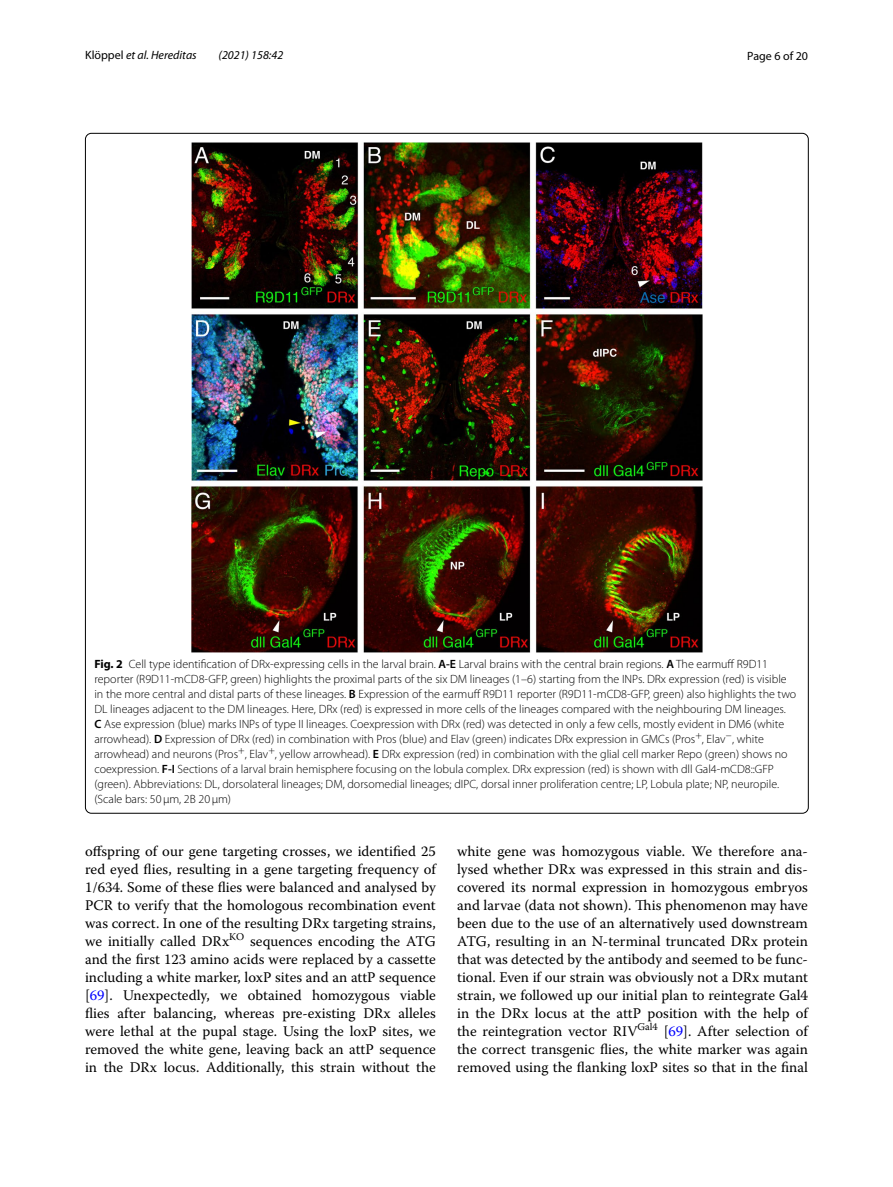
<style>
.page{position:relative;width:893px;height:1187px;background:#fff}
.page>*{position:absolute;margin:0;border:0;box-sizing:border-box;transform-origin:0 0}
.t1{font:14.7px/18px "Warnock Pro";color:#000;text-align:justify}
.t2{font:300 12px/15px "Myriad Pro";color:#000}
.t3{font:italic 12px "Myriad Pro";color:#000}
.t4{font:12px "Myriad Pro";color:#000}
.s1{font-style:normal}
.s2{font-weight:700}
.s3{font-weight:600}
.s4{color:#00f}
</style>
<div class="page">
<img style="left:192px;top:142px;width:510px;height:510px">
<p class="t3" style="left:85px;top:48px;width:113px"><span class="s1">Klöppel</span> et al. Hereditas</p>
<p class="t3" style="left:219px;top:48px;width:66px">(2021) 158:42</p>
<p class="t4" style="left:747px;top:48px;width:62px">Page 6 of 20</p>
<p class="t2" style="left:94px;top:656px;width:703px"><span class="s2">Fig. 2</span> Cell type identification of DRx-expressing cells in the larval brain. <span class="s3">A-E</span> Larval brains with the central brain regions. <span class="s3">A</span> The earmuff R9D11 reporter (R9D11-mCD8-GFP, green) highlights the proximal parts of the six DM lineages (1–6) starting from the INPs. DRx expression (red) is visible in the more central and distal parts of these lineages. <span class="s3">B</span> Expression of the earmuff R9D11 reporter (R9D11-mCD8-GFP, green) also highlights the two DL lineages adjacent to the DM lineages. Here, DRx (red) is expressed in more cells of the lineages compared with the neighbouring DM lineages.<br><span class="s3">C</span> Ase expression (blue) marks INPs of type II lineages. Coexpression with DRx (red) was detected in only a few cells, mostly evident in DM6 (white arrowhead). <span class="s3">D</span> Expression of DRx (red) in combination with Pros (blue) and Elav (green) indicates DRx expression in GMCs (Pros<sup>+</sup>, Elav<sup>−</sup>, white arrowhead) and neurons (Pros<sup>+</sup>, Elav<sup>+</sup>, yellow arrowhead). <span class="s3">E</span> DRx expression (red) in combination with the glial cell marker Repo (green) shows no coexpression. <span class="s3">F-I</span> Sections of a larval brain hemisphere focusing on the lobula complex. DRx expression (red) is shown with dll Gal4-mCD8::GFP (green). Abbreviations: DL, dorsolateral lineages; DM, dorsomedial lineages; dIPC, dorsal inner proliferation centre; LP, Lobula plate; NP, neuropile. (Scale bars: 50μm, 2B 20μm)</p>
<p class="t1" style="left:85px;top:841px;width:352px">offspring of our gene targeting crosses, we identified 25 red eyed flies, resulting in a gene targeting frequency of 1/634. Some of these flies were balanced and analysed by PCR to verify that the homologous recombination event was correct. In one of the resulting DRx targeting strains, we initially called DRx<sup>KO</sup> sequences encoding the ATG and the first 123 amino acids were replaced by a cassette including a white marker, loxP sites and an attP sequence [<span class="s4">69</span>]. Unexpectedly, we obtained homozygous viable flies after balancing, whereas pre-existing DRx alleles were lethal at the pupal stage. Using the loxP sites, we removed the white gene, leaving back an attP sequence in the DRx locus. Additionally, this strain without the</p>
<p class="t1" style="left:457px;top:841px;width:352px">white gene was homozygous viable. We therefore ana&shy;lysed whether DRx was expressed in this strain and dis&shy;covered its normal expression in homozygous embryos and larvae (data not shown). This phenomenon may have been due to the use of an alternatively used downstream ATG, resulting in an N-terminal truncated DRx protein that was detected by the antibody and seemed to be func&shy;tional. Even if our strain was obviously not a DRx mutant strain, we followed up our initial plan to reintegrate Gal4 in the DRx locus at the attP position with the help of the reintegration vector RIV<sup>Gal4</sup> [<span class="s4">69</span>]. After selection of the correct transgenic flies, the white marker was again removed using the flanking loxP sites so that in the final</p>
</div>
